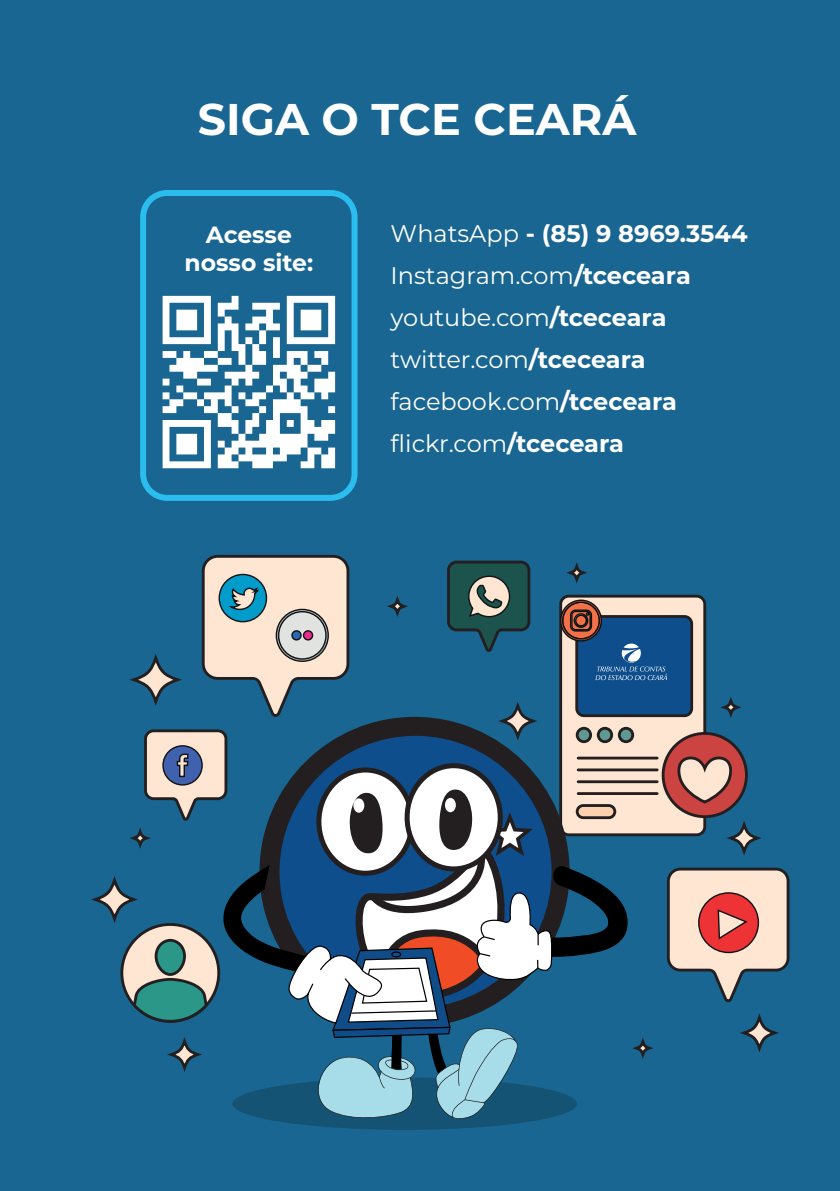
<style>
.page{position:relative;width:840px;height:1191px;background:#fff}
.page>*{position:absolute;margin:0;border:0;box-sizing:border-box;transform-origin:0 0}
.t1{font:700 44.4px "Montserrat";color:#fff}
.t2{font:24px/42px "Montserrat";color:#fff}
.t3{font:700 23.4px/28px "Montserrat";color:#fff;text-align:center}
.s1{font-weight:700}
</style>
<div class="page">
<div style="left:0;top:0;width:839px;height:1191px;background:#186691"></div>
<div style="left:232px;top:1077px;width:344px;height:52px;background:#155374;border-radius:50%"></div>
<div style="left:140px;top:190px;width:217px;height:311px;border:6px solid #2abded;border-radius:24px"></div>
<div style="left:560px;top:596px;width:144px;height:238px;background:#fee6d3;border-radius:8px"></div>
<div style="left:559px;top:595px;width:146px;height:241px;border:3px solid #231f20;border-radius:8px"></div>
<div style="left:575px;top:727px;width:16px;height:16px;border:3px solid #231f20;border-radius:50%"></div>
<div style="left:596px;top:727px;width:16px;height:16px;border:3px solid #231f20;border-radius:50%"></div>
<div style="left:617px;top:727px;width:16px;height:16px;border:3px solid #231f20;border-radius:50%"></div>
<hr style="left:577px;top:756px;width:79px;height:3px;background:#231f20">
<hr style="left:577px;top:768px;width:79px;height:3px;background:#231f20">
<hr style="left:577px;top:780px;width:79px;height:3px;background:#231f20">
<hr style="left:577px;top:792px;width:79px;height:3px;background:#231f20">
<div style="left:576px;top:616px;width:115px;height:99px;background:#0f4e8c;border-radius:7px"></div>
<div style="left:575px;top:615px;width:117px;height:102px;border:3px solid #231f20;border-radius:7px"></div>
<div style="left:662px;top:733px;width:84px;height:83px;background:#cc4442;border-radius:50%"></div>
<div style="left:661px;top:732px;width:86px;height:86px;border:3px solid #231f20;border-radius:50%"></div>
<svg style="left:674px;top:756px;width:61px;height:49px"></svg>
<svg style="left:122px;top:924px;width:96px;height:97px"></svg>
<svg style="left:95px;top:880px;width:39px;height:38px"></svg>
<div style="left:94px;top:879px;width:41px;height:41px;border:3px solid #231f20;border-radius:50%"></div>
<svg style="left:134px;top:658px;width:43px;height:43px"></svg>
<div style="left:132px;top:656px;width:47px;height:47px;border:3px solid #231f20;border-radius:50%"></div>
<svg style="left:743px;top:1017px;width:31px;height:31px"></svg>
<div style="left:742px;top:1016px;width:33px;height:33px;border:3px solid #231f20;border-radius:50%"></div>
<svg style="left:502px;top:705px;width:30px;height:31px"></svg>
<div style="left:501px;top:704px;width:33px;height:33px;border:3px solid #231f20;border-radius:50%"></div>
<svg style="left:391px;top:600px;width:12px;height:12px"></svg>
<div style="left:389px;top:598px;width:16px;height:16px;border:3px solid #231f20;border-radius:50%"></div>
<svg style="left:724px;top:701px;width:12px;height:12px"></svg>
<div style="left:722px;top:699px;width:16px;height:16px;border:3px solid #231f20;border-radius:50%"></div>
<svg style="left:570px;top:566px;width:12px;height:13px"></svg>
<div style="left:568px;top:565px;width:16px;height:15px;border:3px solid #231f20;border-radius:50%"></div>
<svg style="left:636px;top:1041px;width:12px;height:13px"></svg>
<div style="left:634px;top:1040px;width:16px;height:16px;border:3px solid #231f20;border-radius:50%"></div>
<svg style="left:730px;top:825px;width:26px;height:26px"></svg>
<div style="left:729px;top:823px;width:29px;height:29px;border:3px solid #231f20;border-radius:50%"></div>
<svg style="left:201px;top:555px;width:149px;height:162px"></svg>
<svg style="left:447px;top:560px;width:84px;height:92px"></svg>
<svg style="left:559px;top:599px;width:107px;height:81px"></svg>
<svg style="left:667px;top:867px;width:123px;height:136px"></svg>
<svg style="left:162px;top:296px;width:173px;height:172px"></svg>
<svg style="left:131px;top:728px;width:500px;height:393px"></svg>
<h1 class="t1" style="left:198px;top:87px;width:440px">SIGA O TCE CEARÁ</h1>
<p class="t3" style="left:184px;top:219px;width:130px">Acesse nosso site:</p>
<p class="t2" style="left:390px;top:211px;width:358px">WhatsApp <span class="s1">- (85) 9 8969.3544<br></span>Instagram.com<span class="s1">/tceceara </span>youtube.com<span class="s1">/tceceara </span>twitter.com<span class="s1">/tceceara </span>facebook.com<span class="s1">/tceceara </span>flickr.com<span class="s1">/tceceara</span></p>
</div>
